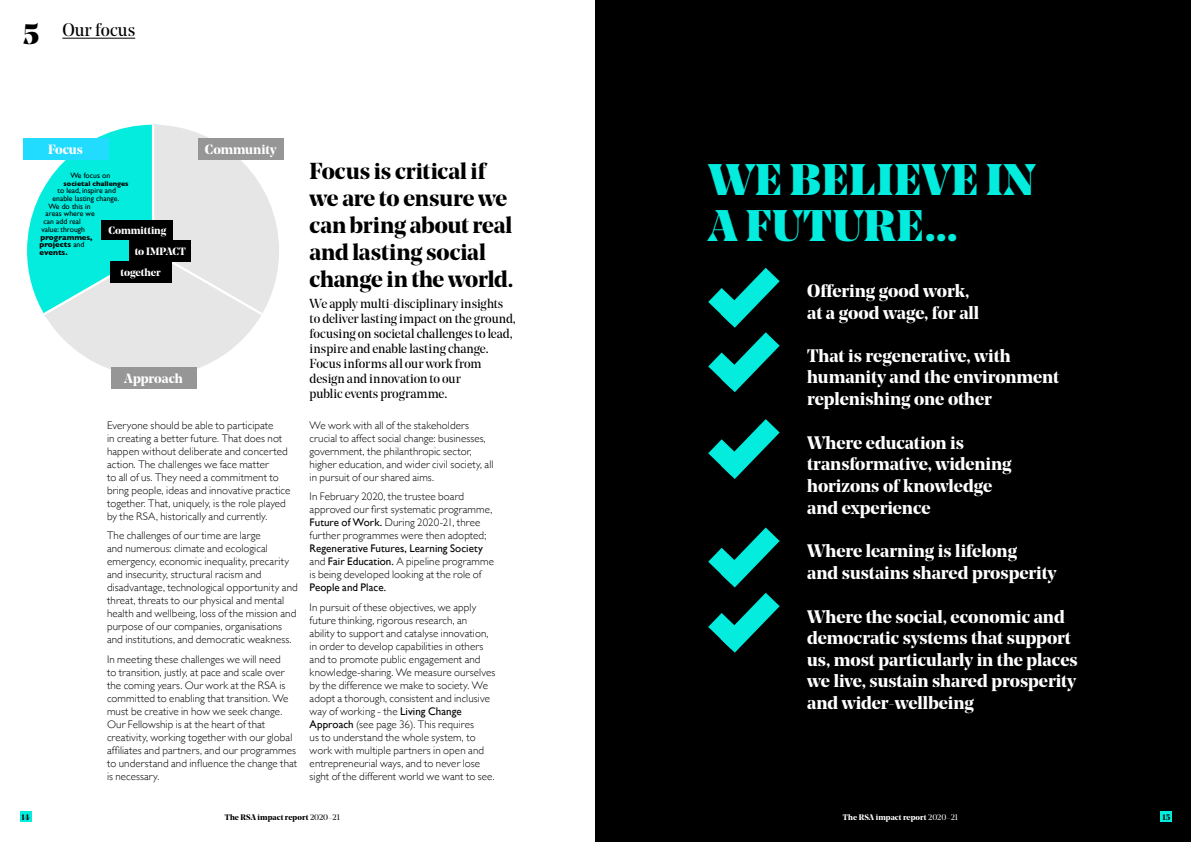
<style>
.page{position:relative;width:1191px;height:842px;background:#fff}
.page>*{position:absolute;margin:0;border:0;box-sizing:border-box;transform-origin:0 0}
.t1{font:900 44px/46.5px "Noe Display";letter-spacing:.02em;color:#03ecdd}
.t2{font:700 23px/27px "Noe Display";letter-spacing:-.005em;color:#000}
.t3{font:700 18px/21.6px "Noe Display";color:#fff}
.t4{font:18px "Noe Display";color:#000}
.t5{font:700 13.3px "Noe Display";color:#fff}
.t6{font:13px/15px "Noe Display";letter-spacing:-.005em;color:#000}
.t7{font:300 11px/13px "Gill Sans";letter-spacing:.01em;color:#000}
.t8{font:11px "Gill Sans";letter-spacing:.005em;color:#000}
.t9{font:700 10.5px/20.3px "Noe Display";color:#fff}
.t10{font:700 8px "Noe Display";letter-spacing:.005em;color:#000}
.t11{font:700 8px "Noe Display";letter-spacing:.01em;color:#fff}
.t12{font:7.7px "Gill Sans";color:#000}
.t13{font:700 7.7px/7.7px "Gill Sans";color:#000}
.t14{font:700 6.9px "Gill Sans";color:#000}
.s1{font-weight:900;font-size:28px}
.s2{font-weight:400}
</style>
<div class="page">
<div style="left:595px;top:0;width:596px;height:842px;background:#000"></div>
<div style="left:20px;top:811px;width:11px;height:11px;background:#03ecdd"></div>
<div style="left:1160px;top:811px;width:12px;height:11px;background:#03ecdd"></div>
<hr style="left:62px;top:38px;width:73px;height:1px;background:#000">
<svg style="left:57px;top:194px;width:222px;height:183px;fill:#e6e6e6"></svg>
<svg style="left:27px;top:125px;width:238px;height:207px"></svg>
<div style="left:102px;top:221px;width:71px;height:19px;background:#000"></div>
<div style="left:130px;top:240px;width:61px;height:21px;background:#000"></div>
<div style="left:110px;top:261px;width:61px;height:22px;background:#000"></div>
<div style="left:23px;top:138px;width:85px;height:22px;background:#21dcff"></div>
<div style="left:198px;top:138px;width:85px;height:22px;background:#969696"></div>
<div style="left:111px;top:367px;width:85px;height:22px;background:#969696"></div>
<svg style="left:708px;top:267px;width:72px;height:126px"></svg>
<svg style="left:708px;top:419px;width:72px;height:60px"></svg>
<svg style="left:708px;top:527px;width:72px;height:126px"></svg>
<h3 class="t4" style="left:23px;top:19px;width:114px"><span class="s1">5</span> Our focus</h3>
<p class="t5" style="left:48px;top:141px;width:36px">Focus</p>
<p class="t5" style="left:205px;top:141px;width:73px">Community</p>
<p class="t12" style="left:71px;top:171px;width:41px">We focus on</p>
<p class="t14" style="left:64px;top:178px;width:67px">societal challenges</p>
<p class="t12" style="left:58px;top:186px;width:60px">to lead, inspire and</p>
<p class="t12" style="left:53px;top:194px;width:68px">enable lasting change.</p>
<p class="t12" style="left:49px;top:202px;width:44px">We do this in</p>
<p class="t12" style="left:46px;top:209px;width:51px">areas where we</p>
<p class="t12" style="left:44px;top:217px;width:39px">can add real</p>
<p class="t12" style="left:42px;top:225px;width:45px">value: through</p>
<p class="t13" style="left:40px;top:233px;width:54px">programmes, projects <span class="s2">and </span>events.</p>
<p class="t9" style="left:135px;top:220px;width:53px;text-indent:-26px">Committing<br>to IMPACT</p>
<p class="t9" style="left:121px;top:262px;width:42px">together</p>
<p class="t5" style="left:124px;top:370px;width:60px">Approach</p>
<p class="t7" style="left:107px;top:418px;width:185px">Everyone should be able to participate<br>in creating a better future. That does not happen without deliberate and concerted action. The challenges we face matter<br>to all of us. They need a commitment to bring people, ideas and innovative practice together. That, uniquely, is the role played by the RSA, historically and currently.</p>
<p class="t7" style="left:107px;top:528px;width:192px">The challenges of our time are large<br>and numerous: climate and ecological emergency, economic inequality, precarity and insecurity, structural racism and disadvantage, technological opportunity and threat, threats to our physical and mental health and wellbeing, loss of the mission and purpose of our companies, organisations and institutions, and democratic weakness.</p>
<p class="t7" style="left:107px;top:652px;width:192px">In meeting these challenges we will need<br>to transition, justly, at pace and scale over the coming years. Our work at the RSA is committed to enabling that transition. We must be creative in how we seek change.<br>Our Fellowship is at the heart of that creativity, working together with our global affiliates and partners, and our programmes to understand and influence the change that is necessary.</p>
<h2 class="t2" style="left:310px;top:157px;width:205px">Focus is critical if we are to ensure we can bring about real and lasting social change in the world.</h2>
<p class="t6" style="left:310px;top:296px;width:208px">We apply multi-disciplinary insights to deliver lasting impact on the ground, focusing on societal challenges to lead, inspire and enable lasting change.<br>Focus informs all our work from design and innovation to our<br>public events programme.</p>
<p class="t7" style="left:310px;top:418px;width:185px">We work with all of the stakeholders crucial to affect social change: businesses, government, the philanthropic sector, higher education, and wider civil society, all in pursuit of our shared aims.</p>
<p class="t7" style="left:310px;top:489px;width:184px">In February 2020, the trustee board approved our first systematic programme, <span class="s2">Future of Work.</span> During 2020-21, three further programmes were then adopted;</p>
<p class="t7" style="left:310px;top:542px;width:186px"><span class="s2">Regenerative Futures, Learning Society </span>and <span class="s2">Fair Education.</span> A pipeline programme is being developed looking at the role of</p>
<p class="t8" style="left:310px;top:581px;width:78px">People and Place.</p>
<p class="t7" style="left:310px;top:600px;width:187px">In pursuit of these objectives, we apply future thinking, rigorous research, an ability to support and catalyse innovation, in order to develop capabilities in others and to promote public engagement and knowledge-sharing. We measure ourselves by the difference we make to society. We adopt a thorough, consistent and inclusive way of working - the <span class="s2">Living Change Approach</span> (see page 36). This requires<br>us to understand the whole system, to work with multiple partners in open and entrepreneurial ways, and to never lose sight of the different world we want to see.</p>
<h1 class="t1" style="left:708px;top:155px;width:329px">WE BELIEVE IN<br>A FUTURE...</h1>
<h3 class="t3" style="left:807px;top:280px;width:174px">Offering good work, at a good wage, for all</h3>
<h3 class="t3" style="left:807px;top:344px;width:254px">That is regenerative, with humanity and the environment replenishing one other</h3>
<h3 class="t3" style="left:807px;top:431px;width:206px">Where education is transformative, widening horizons of knowledge and experience</h3>
<h3 class="t3" style="left:807px;top:540px;width:251px">Where learning is lifelong<br>and sustains shared prosperity</h3>
<h3 class="t3" style="left:807px;top:605px;width:272px">Where the social, economic and democratic systems that support us, most particularly in the places we live, sustain shared prosperity and wider-wellbeing</h3>
<p class="t10" style="left:22px;top:812px;width:10px">14</p>
<p class="t10" style="left:225px;top:812px;width:117px">The RSA impact report <span class="s2">2020–21</span></p>
<p class="t10" style="left:1162px;top:812px;width:9px">15</p>
<p class="t11" style="left:843px;top:812px;width:117px">The RSA impact report <span class="s2">2020–21</span></p>
</div>
